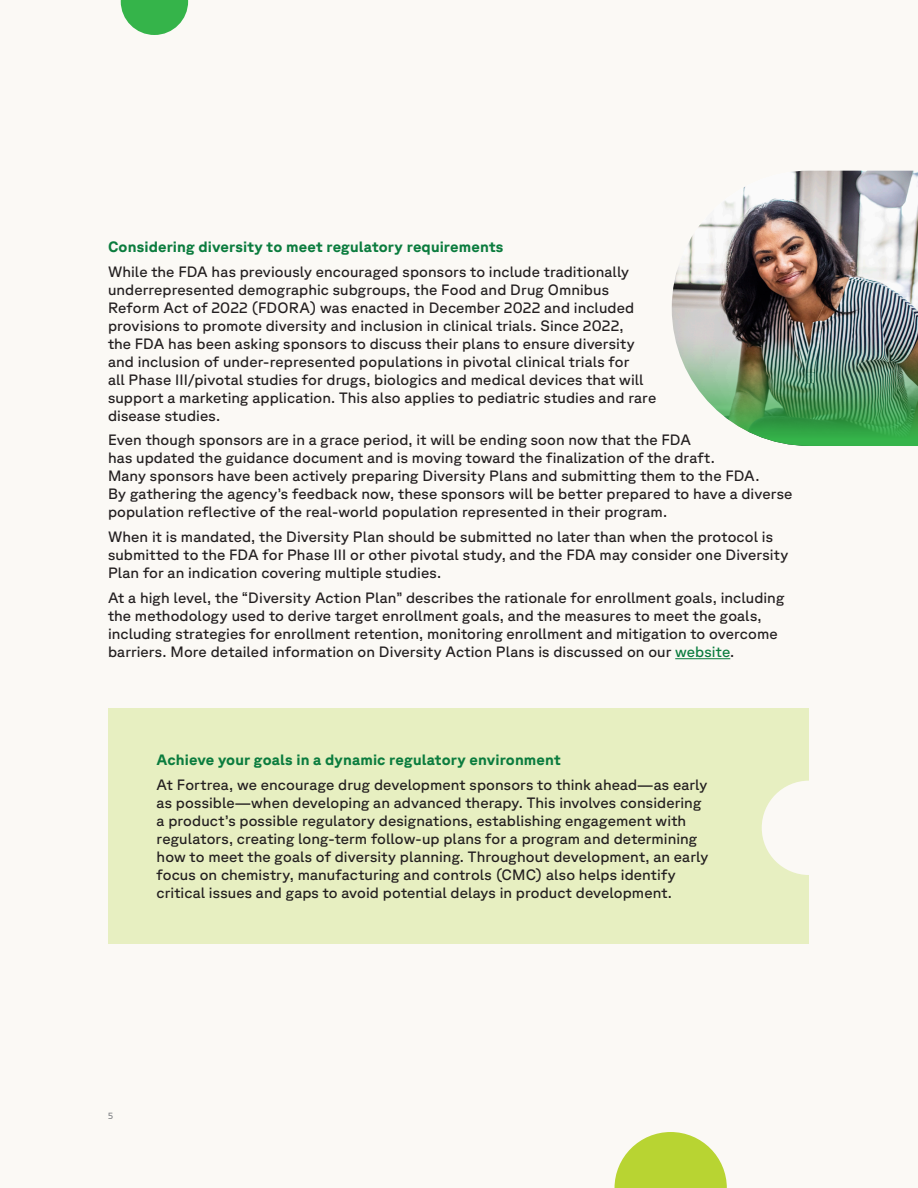
<style>
.page{position:relative;width:918px;height:1188px;background:#fbf9f5}
.page>*{position:absolute;margin:0;border:0;box-sizing:border-box;transform-origin:0 0}
.Body_Copy{font:15px/18px "GT Planar";letter-spacing:.005em;color:#231f20}
.Body_Header_-_Forest{font:700 15px "GT Planar";letter-spacing:.01em;color:#0b7c3e}
.t1{font:9px "GT Planar";color:#808285}
.s1{color:#0b7c3e}
</style>
<div class="page">
<hr style="left:675px;top:658px;width:55px;height:1px;background:#0b7c3e">
<svg style="left:121px;top:0;width:67px;height:35px"></svg>
<svg style="left:615px;top:1132px;width:112px;height:56px"></svg>
<img style="left:672px;top:171px;width:246px;height:275px">
<div style="left:108px;top:708px;width:701px;height:236px;background:#e7efc1"></div>
<div style="left:762px;top:781px;width:94px;height:94px;background:#fbf9f5;border-radius:50%"></div>
<p class="Body_Header_-_Forest" style="left:108px;top:238px;width:397px">Considering diversity to meet regulatory requirements</p>
<p class="Body_Copy" style="left:108px;top:262px;width:550px">While the FDA has previously encouraged sponsors to include traditionally underrepresented demographic subgroups, the Food and Drug Omnibus Reform Act of 2022 (FDORA) was enacted in December 2022 and included provisions to promote diversity and inclusion in clinical trials. Since 2022,<br>the FDA has been asking sponsors to discuss their plans to ensure diversity and inclusion of under-represented populations in pivotal clinical trials for<br>all Phase III/pivotal studies for drugs, biologics and medical devices that will support a marketing application. This also applies to pediatric studies and rare disease studies.</p>
<p class="Body_Copy" style="left:108px;top:431px;width:686px">Even though sponsors are in a grace period, it will be ending soon now that the FDA<br>has updated the guidance document and is moving toward the finalization of the draft.<br>Many sponsors have been actively preparing Diversity Plans and submitting them to the FDA.<br>By gathering the agency’s feedback now, these sponsors will be better prepared to have a diverse population reflective of the real-world population represented in their program.</p>
<p class="Body_Copy" style="left:108px;top:528px;width:682px">When it is mandated, the Diversity Plan should be submitted no later than when the protocol is submitted to the FDA for Phase III or other pivotal study, and the FDA may consider one Diversity<br>Plan for an indication covering multiple studies.</p>
<p class="Body_Copy" style="left:108px;top:588px;width:678px">At a high level, the “Diversity Action Plan” describes the rationale for enrollment goals, including the methodology used to derive target enrollment goals, and the measures to meet the goals, including strategies for enrollment retention, monitoring enrollment and mitigation to overcome barriers. More detailed information on Diversity Action Plans is discussed on our <span class="s1">website</span>.</p>
<p class="Body_Header_-_Forest" style="left:157px;top:751px;width:406px">Achieve your goals in a dynamic regulatory environment</p>
<p class="Body_Copy" style="left:157px;top:775px;width:553px">At Fortrea, we encourage drug development sponsors to think ahead—as early as possible—when developing an advanced therapy. This involves considering a product’s possible regulatory designations, establishing engagement with regulators, creating long-term follow-up plans for a program and determining how to meet the goals of diversity planning. Throughout development, an early focus on chemistry, manufacturing and controls (CMC) also helps identify critical issues and gaps to avoid potential delays in product development.</p>
<p class="t1" style="left:108px;top:1111px;width:7px">5</p>
</div>
